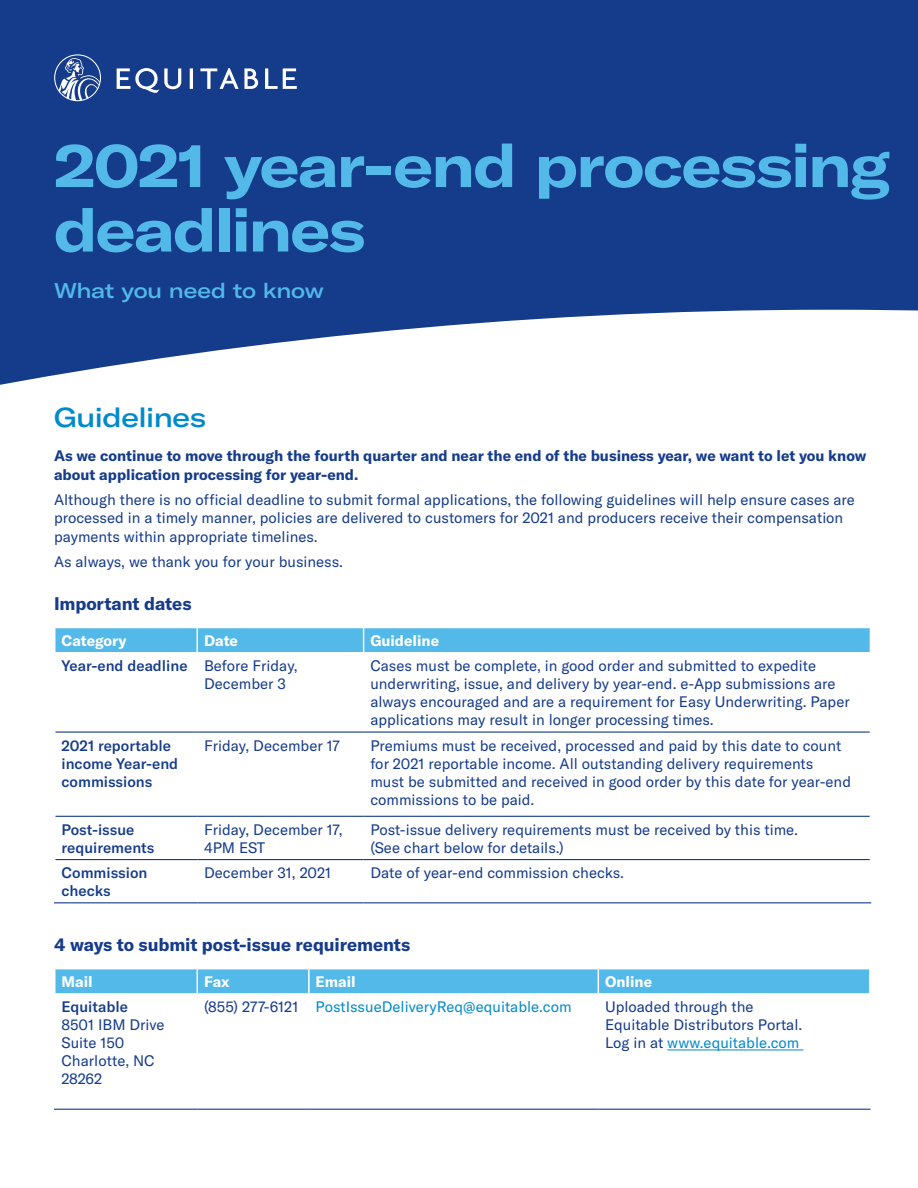
<style>
.page{position:relative;width:918px;height:1188px;background:#fff}
.page>*{position:absolute;margin:0;border:0;box-sizing:border-box;transform-origin:0 0}
.t1{font:700 expanded 60px/64.5px "GT America";letter-spacing:-.025em;color:#52b9e9}
.t2{font:500 expanded 27px "GT America";letter-spacing:-.015em;color:#008acc}
.t3{font:500 expanded 21px "GT America";letter-spacing:-.015em;color:#52b9e9}
.t4{font:700 18px "GT America";letter-spacing:-.005em;color:#153b8b}
.t5{font:15px/18px "GT America";color:#153b8b}
.t6{font:700 15px/18.8px "GT America";color:#153b8b}
.t7{font:500 15px/18px "GT America";color:#153b8b}
.t8{font:15px "GT America";color:#008acc}
.t9{font:700 15px "GT America";color:#fff}
.s1{font-weight:500}
.s2{color:#153b8b}
.s3{color:#008acc}
</style>
<div class="page">
<div style="left:0;top:0;width:918px;height:1121px;background:#153b8b"></div>
<div style="left:0;top:310px;width:918px;height:811px;background:#fff"></div>
<svg style="left:54px;top:54px;width:243px;height:47px"></svg>
<hr style="left:54px;top:627px;width:143px;height:1px;background:#fff">
<hr style="left:54px;top:628px;width:2px;height:24px;background:#fff">
<hr style="left:197px;top:627px;width:167px;height:1px;background:#fff">
<hr style="left:364px;top:627px;width:507px;height:1px;background:#fff">
<div style="left:55px;top:628px;width:816px;height:24px;background:#52b9e9"></div>
<hr style="left:54px;top:652px;width:143px;height:2px;background:#fff">
<hr style="left:54px;top:654px;width:2px;height:78px;background:#fff">
<hr style="left:197px;top:652px;width:167px;height:2px;background:#fff">
<hr style="left:197px;top:654px;width:1px;height:77px;background:#fff">
<hr style="left:364px;top:652px;width:507px;height:2px;background:#fff">
<hr style="left:363px;top:654px;width:1px;height:77px;background:#fff">
<hr style="left:870px;top:654px;width:1px;height:78px;background:#fff">
<hr style="left:54px;top:732px;width:2px;height:84px;background:#fff">
<hr style="left:197px;top:733px;width:1px;height:83px;background:#fff">
<hr style="left:363px;top:733px;width:1px;height:83px;background:#fff">
<hr style="left:870px;top:732px;width:1px;height:84px;background:#fff">
<hr style="left:54px;top:816px;width:2px;height:44px;background:#fff">
<hr style="left:197px;top:817px;width:1px;height:42px;background:#fff">
<hr style="left:363px;top:817px;width:1px;height:42px;background:#fff">
<hr style="left:870px;top:816px;width:1px;height:44px;background:#fff">
<hr style="left:54px;top:860px;width:2px;height:42px;background:#fff">
<hr style="left:197px;top:860px;width:1px;height:42px;background:#fff">
<hr style="left:363px;top:860px;width:1px;height:42px;background:#fff">
<hr style="left:870px;top:860px;width:1px;height:42px;background:#fff">
<hr style="left:56px;top:731px;width:141px;height:2px;background:#153b8b">
<hr style="left:197px;top:731px;width:167px;height:2px;background:#153b8b">
<hr style="left:364px;top:731px;width:506px;height:2px;background:#153b8b">
<hr style="left:56px;top:816px;width:141px;height:1px;background:#153b8b">
<hr style="left:197px;top:816px;width:167px;height:1px;background:#153b8b">
<hr style="left:364px;top:816px;width:506px;height:1px;background:#153b8b">
<hr style="left:56px;top:859px;width:141px;height:1px;background:#153b8b">
<hr style="left:197px;top:859px;width:167px;height:1px;background:#153b8b">
<hr style="left:364px;top:859px;width:506px;height:1px;background:#153b8b">
<hr style="left:54px;top:902px;width:143px;height:1px;background:#153b8b">
<hr style="left:197px;top:902px;width:167px;height:1px;background:#153b8b">
<hr style="left:364px;top:902px;width:507px;height:1px;background:#153b8b">
<hr style="left:54px;top:968px;width:143px;height:1px;background:#fff">
<hr style="left:54px;top:969px;width:2px;height:24px;background:#fff">
<hr style="left:197px;top:968px;width:112px;height:1px;background:#fff">
<hr style="left:309px;top:968px;width:289px;height:1px;background:#fff">
<hr style="left:598px;top:968px;width:272px;height:1px;background:#fff">
<div style="left:55px;top:969px;width:815px;height:24px;background:#52b9e9"></div>
<hr style="left:54px;top:993px;width:143px;height:2px;background:#fff">
<hr style="left:54px;top:995px;width:2px;height:114px;background:#fff">
<hr style="left:197px;top:993px;width:112px;height:2px;background:#fff">
<hr style="left:197px;top:995px;width:1px;height:114px;background:#fff">
<hr style="left:309px;top:993px;width:289px;height:2px;background:#fff">
<hr style="left:308px;top:995px;width:2px;height:114px;background:#fff">
<hr style="left:598px;top:993px;width:272px;height:2px;background:#fff">
<hr style="left:598px;top:995px;width:1px;height:114px;background:#fff">
<hr style="left:869px;top:995px;width:1px;height:114px;background:#fff">
<hr style="left:54px;top:1109px;width:143px;height:1px;background:#153b8b">
<hr style="left:197px;top:1109px;width:112px;height:1px;background:#153b8b">
<hr style="left:309px;top:1109px;width:289px;height:1px;background:#153b8b">
<hr style="left:598px;top:1109px;width:272px;height:1px;background:#153b8b">
<hr style="left:667px;top:1050px;width:136px;height:1px;background:#008acc">
<h1 class="t1" style="left:54px;top:133px;width:838px">2021 year-end processing deadlines</h1>
<h3 class="t3" style="left:54px;top:278px;width:271px">What you need to know</h3>
<h2 class="t2" style="left:54px;top:401px;width:154px">Guidelines</h2>
<p class="t6" style="left:54px;top:446px;width:814px">As we continue to move through the fourth quarter and near the end of the business year, we want to let you know about application processing for year-end.</p>
<p class="t5" style="left:54px;top:490px;width:802px;line-height:18.8px">Although there is no official deadline to submit formal applications, the following guidelines will help ensure cases are processed in a timely manner, policies are delivered to customers for 2021 and producers receive their compensation payments within appropriate timelines.</p>
<p class="t5" style="left:54px;top:553px;width:290px">As always, we thank you for your business.</p>
<p class="t4" style="left:54px;top:593px;width:139px">Important dates</p>
<p class="t9" style="left:62px;top:631px;width:67px">Category</p>
<p class="t9" style="left:204px;top:631px;width:35px">Date</p>
<p class="t9" style="left:370px;top:631px;width:70px">Guideline</p>
<p class="t5" style="left:204px;top:657px;width:95px;text-indent:-143px"><span class="s1">Year-end deadline</span> Before Friday,<br>December 3</p>
<p class="t5" style="left:370px;top:657px;width:481px">Cases must be complete, in good order and submitted to expedite underwriting, issue, and delivery by year-end. e-App submissions are always encouraged and are a requirement for Easy Underwriting. Paper applications may result in longer processing times.</p>
<p class="t7" style="left:62px;top:736px;width:118px">2021 reportable income Year-end commissions</p>
<p class="t5" style="left:204px;top:736px;width:137px">Friday, December 17</p>
<p class="t5" style="left:370px;top:736px;width:482px">Premiums must be received, processed and paid by this date to count for 2021 reportable income. All outstanding delivery requirements<br>must be submitted and received in good order by this date for year-end commissions to be paid.</p>
<p class="t7" style="left:62px;top:820px;width:94px">Post-issue requirements</p>
<p class="t5" style="left:204px;top:821px;width:140px">Friday, December 17,<br>4PM EST</p>
<p class="t5" style="left:370px;top:821px;width:429px">Post-issue delivery requirements must be received by this time. (See chart below for details.)</p>
<p class="t7" style="left:62px;top:864px;width:87px">Commission checks</p>
<p class="t5" style="left:204px;top:864px;width:129px">December 31, 2021</p>
<p class="t5" style="left:370px;top:864px;width:255px">Date of year-end commission checks.</p>
<p class="t4" style="left:54px;top:934px;width:358px">4 ways to submit post-issue requirements</p>
<p class="t9" style="left:62px;top:972px;width:33px">Mail</p>
<p class="t9" style="left:204px;top:972px;width:27px">Fax</p>
<p class="t9" style="left:316px;top:972px;width:42px">Email</p>
<p class="t9" style="left:605px;top:972px;width:49px">Online</p>
<p class="t7" style="left:62px;top:998px;width:68px">Equitable</p>
<p class="t5" style="left:62px;top:1016px;width:105px">8501 IBM Drive<br>Suite 150<br>Charlotte, NC<br>28262</p>
<p class="t8" style="left:204px;top:998px;width:369px"><span class="s2">(855) 277-6121</span> PostIssueDeliveryReq@equitable.com</p>
<p class="t5" style="left:605px;top:998px;width:199px">Uploaded through the<br>Equitable Distributors Portal.<br>Log in at <span class="s3">www.equitable.com</span></p>
</div>
